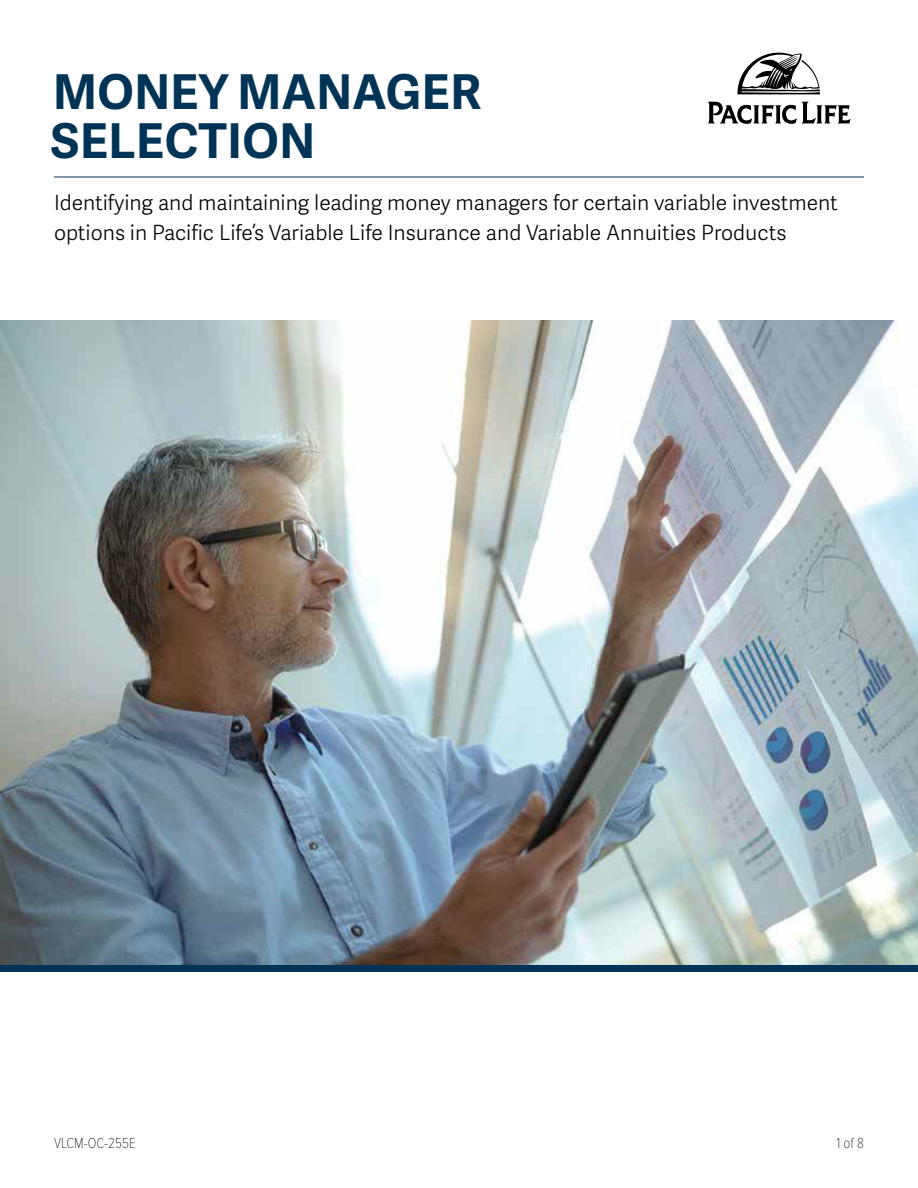
<style>
.page{position:relative;width:918px;height:1188px;background:#fff}
.page>*{position:absolute;margin:0;border:0;box-sizing:border-box;transform-origin:0 0}
.t1{font:700 48px/49.5px "Adelle Sans";letter-spacing:.01em;color:#003456}
.t2{font:300 21px/30px "Adelle Sans";color:#000}
.t3{font:100 15px "Proxima Nova Cond";color:#000}
</style>
<div class="page">
<img style="left:0;top:320px;width:918px;height:645px">
<svg style="left:708px;top:102px;width:142px;height:22px"></svg>
<svg style="left:737px;top:53px;width:83px;height:41px"></svg>
<hr style="left:54px;top:177px;width:810px;height:1px;background:#003456">
<div style="left:0;top:965px;width:918px;height:7px;background:#003456"></div>
<h1 class="t1" style="left:51px;top:65px;width:432px">MONEY MANAGER<br>SELECTION</h1>
<p class="t2" style="left:54px;top:187px;width:785px">Identifying and maintaining leading money managers for certain variable investment options in Pacific Life’s Variable Life Insurance and Variable Annuities Products</p>
<p class="t3" style="left:54px;top:1134px;width:83px">VLCM-OC-255E</p>
<p class="t3" style="left:836px;top:1134px;width:29px">1 of 8</p>
</div>
